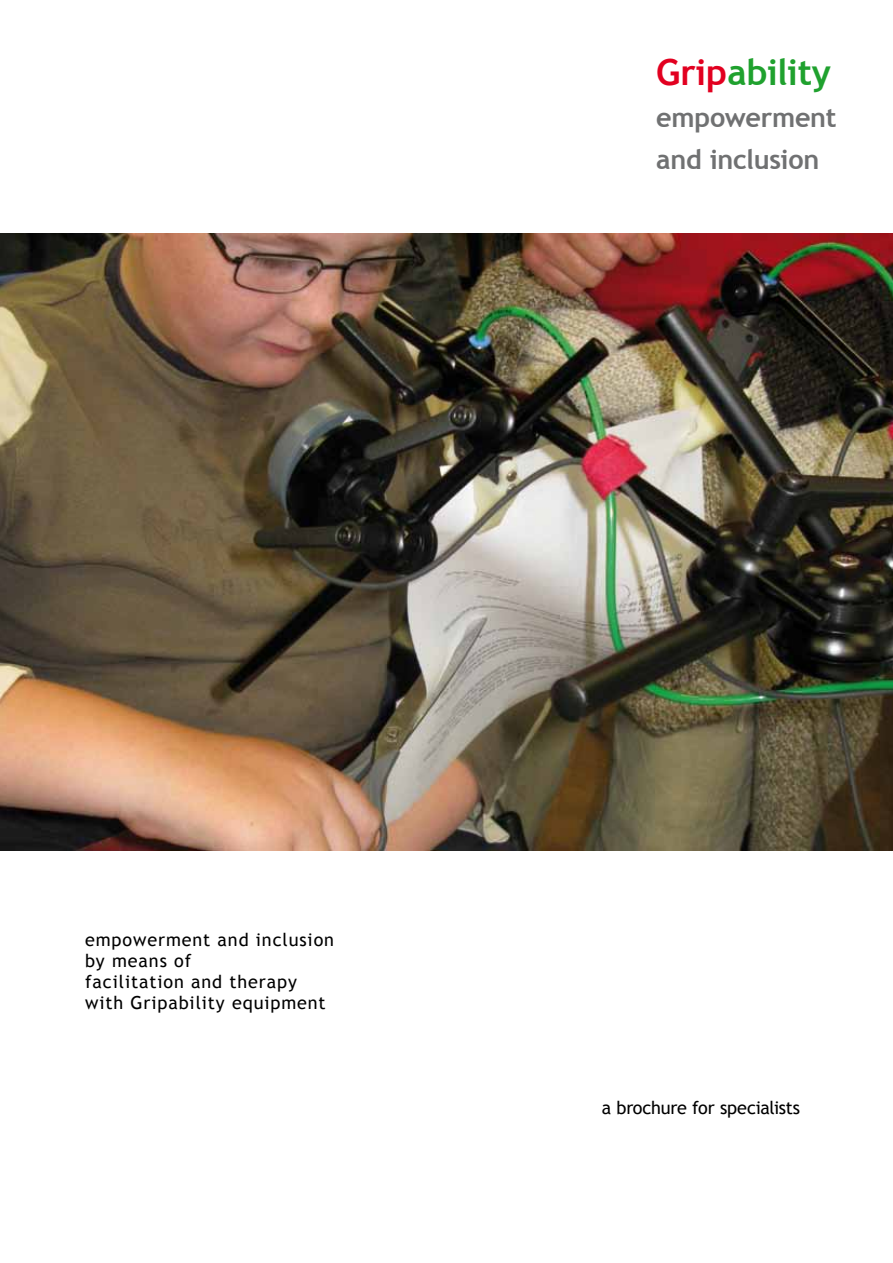
<style>
.page{position:relative;width:893px;height:1263px;background:#fff}
.page>*{position:absolute;margin:0;border:0;box-sizing:border-box;transform-origin:0 0}
.t1{font:700 36px "Trebuchet MS";letter-spacing:-.005em;color:#1fa12e}
.t2{font:700 27px "Trebuchet MS";letter-spacing:-.01em;color:#707172}
.t3{font:18px "Trebuchet MS";letter-spacing:.05em;color:#000}
.t4{font:18px "Trebuchet MS";letter-spacing:-.015em;color:#000}
.s1{color:#e20020}
</style>
<div class="page">
<img style="left:0;top:234px;width:893px;height:616px">
<p class="t1" style="left:656px;top:49px;width:176px"><span class="s1">Grip</span>ability</p>
<p class="t2" style="left:656px;top:100px;width:182px">empowerment</p>
<p class="t2" style="left:656px;top:142px;width:165px">and inclusion</p>
<p class="t3" style="left:85px;top:929px;width:251px">empowerment and inclusion</p>
<p class="t3" style="left:85px;top:950px;width:108px">by means of</p>
<p class="t3" style="left:85px;top:971px;width:213px">facilitation and therapy</p>
<p class="t3" style="left:85px;top:992px;width:242px">with Gripability equipment</p>
<p class="t4" style="left:602px;top:1097px;width:200px">a brochure for specialists</p>
</div>
